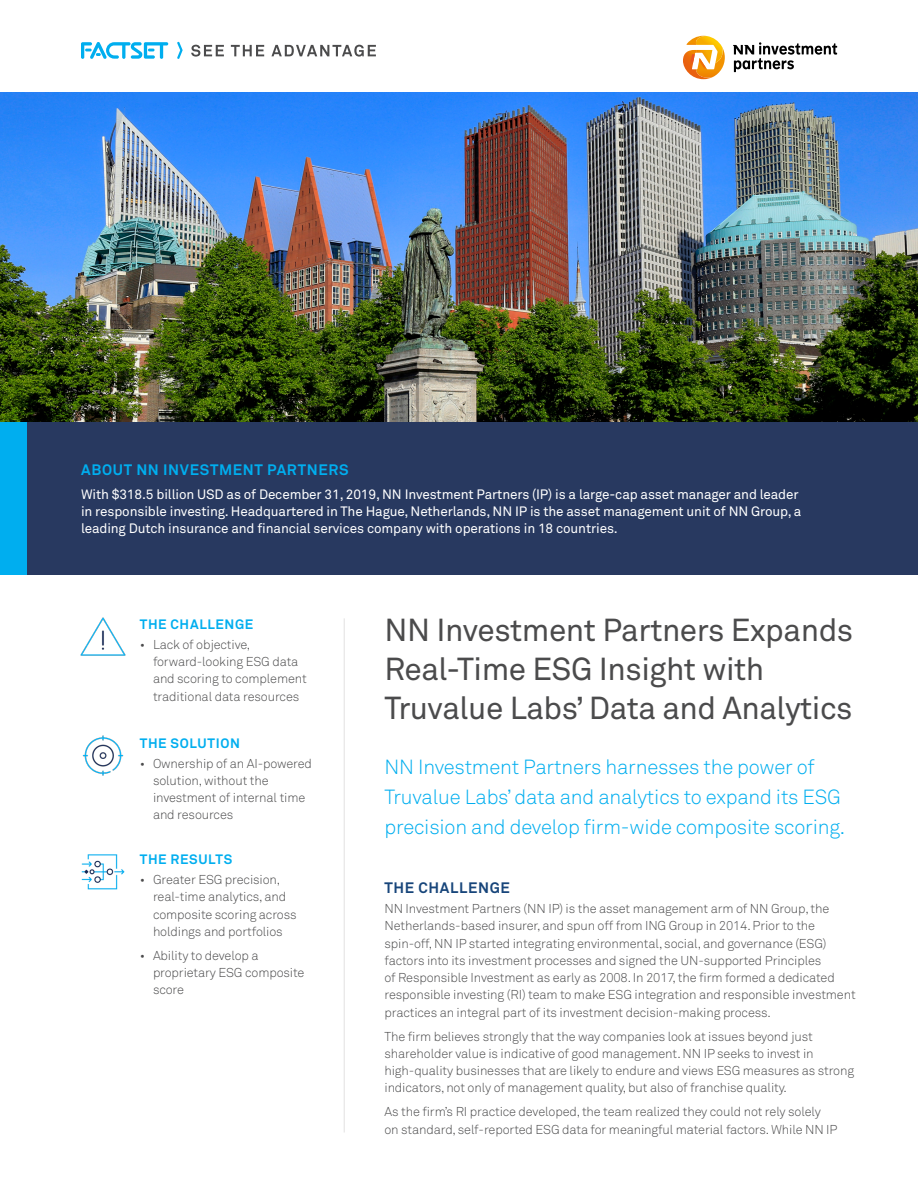
<style>
.page{position:relative;width:918px;height:1188px;background:#fff}
.page>*{position:absolute;margin:0;border:0;box-sizing:border-box;transform-origin:0 0}
.t1{font:31.5px/39px "Akkurat Pro";letter-spacing:-.015em;color:#4b4b4c}
.t2{font:20.25px/30px "Akkurat Light Pro";letter-spacing:-.01em;color:#00aeef}
.t3{font:700 15px "Akkurat Pro";letter-spacing:.045em;color:#00aeef}
.t4{font:700 15px "Akkurat Pro";letter-spacing:.045em;color:#17457a}
.t5{font:13.5px/17.2px "Akkurat Pro";letter-spacing:-.01em;color:#fff}
.t6{font:700 13.5px "Akkurat Pro";letter-spacing:.045em;color:#00aeef}
.t7{font:12.75px/17.2px "Akkurat Light Pro";letter-spacing:-.01em;color:#4b4b4c}
</style>
<div class="page">
<img style="left:0;top:93px;width:918px;height:329px">
<div style="left:1px;top:422px;width:917px;height:153px;background:#283960"></div>
<svg style="left:733px;top:42px;width:104px;height:30px"></svg>
<svg style="left:683px;top:36px;width:42px;height:44px"></svg>
<div style="left:1px;top:422px;width:26px;height:153px;background:#00aeef"></div>
<hr style="left:344px;top:618px;width:1px;height:514px;background:#e2e1e1">
<img style="left:80px;top:617px;width:46px;height:39px">
<img style="left:82px;top:735px;width:42px;height:41px">
<img style="left:81px;top:854px;width:44px;height:36px">
<svg style="left:191px;top:45px;width:33px;height:12px"></svg>
<svg style="left:231px;top:45px;width:33px;height:11px"></svg>
<svg style="left:271px;top:45px;width:105px;height:12px"></svg>
<svg style="left:81px;top:42px;width:87px;height:17px"></svg>
<svg style="left:177px;top:42px;width:6px;height:17px"></svg>
<p class="t3" style="left:81px;top:460px;width:269px">ABOUT NN INVESTMENT PARTNERS</p>
<p class="t5" style="left:81px;top:486px;width:722px">With $318.5 billion USD as of December 31, 2019, NN Investment Partners (IP) is a large-cap asset manager and leader in responsible investing. Headquartered in The Hague, Netherlands, NN IP is the asset management unit of NN Group, a leading Dutch insurance and financial services company with operations in 18 countries.</p>
<p class="t6" style="left:140px;top:616px;width:115px">THE CHALLENGE</p>
<p class="t7" style="left:153px;top:636px;width:155px;text-indent:-13px">• Lack of objective, forward-looking ESG data and scoring to complement traditional data resources</p>
<p class="t6" style="left:140px;top:735px;width:102px">THE SOLUTION</p>
<p class="t7" style="left:153px;top:755px;width:161px;text-indent:-13px">• Ownership of an AI-powered solution, without the investment of internal time and resources</p>
<p class="t6" style="left:140px;top:851px;width:94px">THE RESULTS</p>
<p class="t7" style="left:153px;top:871px;width:145px;text-indent:-13px">• Greater ESG precision, real-time analytics, and composite scoring across holdings and portfolios</p>
<p class="t7" style="left:153px;top:947px;width:153px;text-indent:-13px">• Ability to develop a proprietary ESG composite score</p>
<h1 class="t1" style="left:384px;top:611px;width:470px">NN Investment Partners Expands<br>Real-Time ESG Insight with<br>Truvalue Labs’ Data and Analytics</h1>
<h2 class="t2" style="left:384px;top:753px;width:462px">NN Investment Partners harnesses the power of<br>Truvalue Labs’ data and analytics to expand its ESG precision and develop firm-wide composite scoring.</h2>
<p class="t4" style="left:385px;top:879px;width:127px">THE CHALLENGE</p>
<p class="t7" style="left:384px;top:900px;width:473px">NN Investment Partners (NN IP) is the asset management arm of NN Group, the Netherlands-based insurer, and spun off from ING Group in 2014. Prior to the spin-off, NN IP started integrating environmental, social, and governance (ESG) factors into its investment processes and signed the UN-supported Principles<br>of Responsible Investment as early as 2008. In 2017, the firm formed a dedicated responsible investing (RI) team to make ESG integration and responsible investment practices an integral part of its investment decision-making process.</p>
<p class="t7" style="left:384px;top:1028px;width:471px">The firm believes strongly that the way companies look at issues beyond just shareholder value is indicative of good management. NN IP seeks to invest in high-quality businesses that are likely to endure and views ESG measures as strong indicators, not only of management quality, but also of franchise quality.</p>
<p class="t7" style="left:384px;top:1104px;width:455px">As the firm’s RI practice developed, the team realized they could not rely solely on standard, self-reported ESG data for meaningful material factors. While NN IP</p>
</div>
